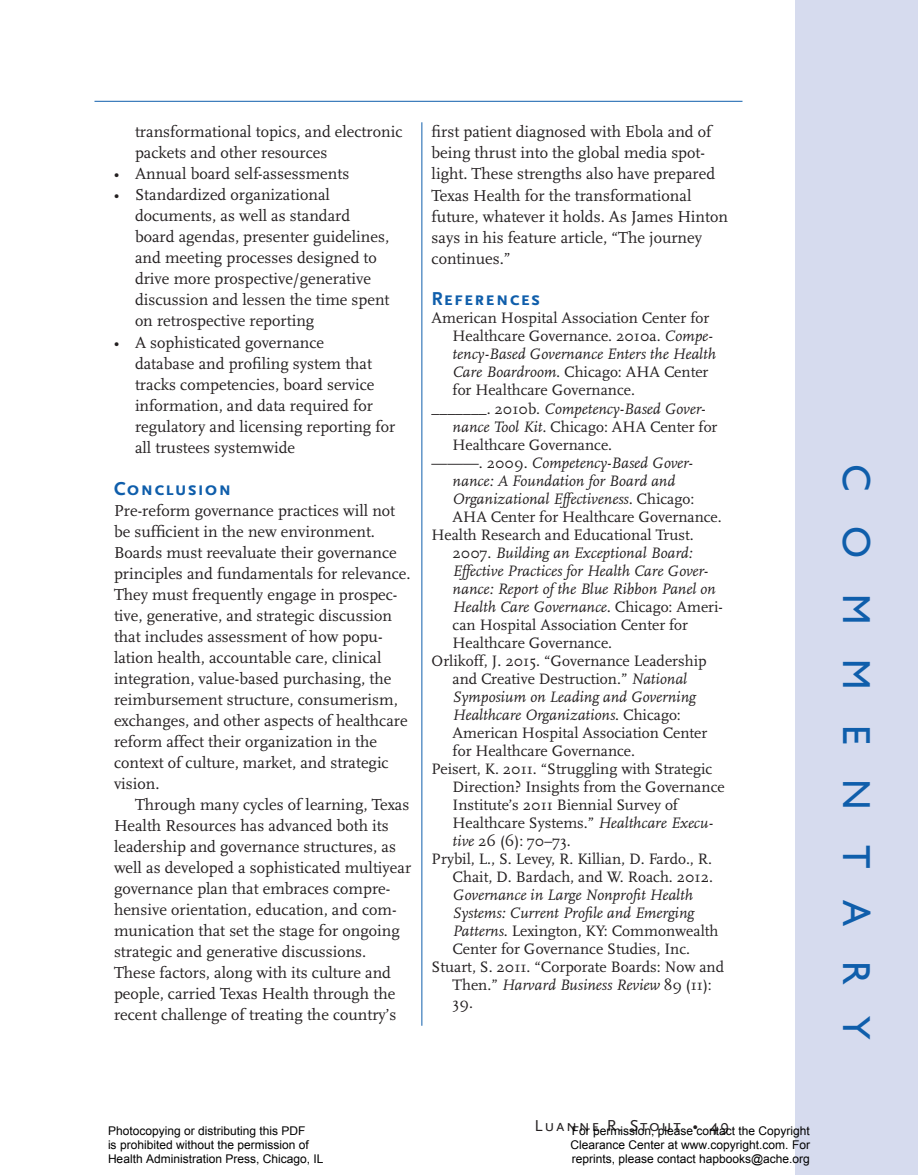
<style>
.page{position:relative;width:918px;height:1175px;background:#fff}
.page>*{position:absolute;margin:0;border:0;box-sizing:border-box;transform-origin:0 0}
.t1{font:39px "Gill Sans";letter-spacing:.9em;color:#0f5eab}
.t2{font:700 19.5px "Scala Sans Caps";letter-spacing:.05em;color:#0f5eab}
.t3{font:16.5px/21px "Scala";color:#231f20}
.t4{font:16.5px "Scala Sans Caps";letter-spacing:.1em;color:#231f20}
.t5{font:15.75px "Scala";color:#231f20}
.t6{font:italic 15.75px "Scala";color:#231f20}
.t7{font:12px/14.4px "Arial";color:#000}
.s1{font-style:italic}
.s2{font-style:normal}
</style>
<div class="page">
<hr style="left:94px;top:101px;width:648px;height:1px;background:#0f5eab">
<div style="left:795px;top:0;width:123px;height:1174px;background:#d6dbee"></div>
<hr style="left:422px;top:122px;width:1px;height:903px;background:#0f5eab">
<p class="t3" style="left:135px;top:122px;width:269px">transformational topics, and electronic packets and other resources</p>
<p class="t3" style="left:114px;top:164px;width:237px">• Annual board self-assessments</p>
<p class="t3" style="left:135px;top:185px;width:256px;text-indent:-21px">• Standardized organizational documents, as well as standard board agendas, presenter guidelines, and meeting processes designed to drive more prospective/generative discussion and lessen the time spent on retrospective reporting</p>
<p class="t3" style="left:135px;top:332px;width:262px;text-indent:-21px">• A sophisticated governance<br>database and profiling system that tracks competencies, board service information, and data required for regulatory and licensing reporting for all trustees systemwide</p>
<p class="t2" style="left:114px;top:477px;width:119px">Conclusion</p>
<p class="t3" style="left:114px;top:500px;width:298px">Pre-reform governance practices will not be sufficient in the new environment.<br>Boards must reevaluate their governance principles and fundamentals for relevance.<br>They must frequently engage in prospec&shy;tive, generative, and strategic discussion that includes assessment of how popu&shy;lation health, accountable care, clinical integration, value-based purchasing, the reimbursement structure, consumerism, exchanges, and other aspects of healthcare reform affect their organization in the context of culture, market, and strategic vision.</p>
<p class="t3" style="left:114px;top:794px;width:299px;text-indent:21px">Through many cycles of learning, Texas Health Resources has advanced both its leadership and governance structures, as well as developed a sophisticated multiyear governance plan that embraces compre&shy;hensive orientation, education, and com&shy;munication that set the stage for ongoing strategic and generative discussions.<br>These factors, along with its culture and people, carried Texas Health through the recent challenge of treating the country’s</p>
<p class="t3" style="left:432px;top:122px;width:298px">first patient diagnosed with Ebola and of being thrust into the global media spot&shy;light. These strengths also have prepared Texas Health for the transformational future, whatever it holds. As James Hinton says in his feature article, “The journey continues.”</p>
<p class="t2" style="left:432px;top:288px;width:110px">References</p>
<p class="t5" style="left:432px;top:310px;width:279px">American Hospital Association Center for</p>
<p class="t5" style="left:453px;top:328px;width:262px">Healthcare Governance. 2010a. <span class="s1">Compe-</span></p>
<p class="t6" style="left:453px;top:346px;width:265px">tency-Based Governance Enters the Health</p>
<p class="t5" style="left:453px;top:364px;width:257px"><span class="s1">Care Boardroom.</span> Chicago: AHA Center</p>
<p class="t5" style="left:453px;top:382px;width:184px">for Healthcare Governance.</p>
<p class="t6" style="left:432px;top:400px;width:275px"><span class="s2">_______. 2010b.</span> Competency-Based Gover-</p>
<p class="t5" style="left:453px;top:418px;width:266px"><span class="s1">nance Tool Kit.</span> Chicago: AHA Center for</p>
<p class="t5" style="left:453px;top:436px;width:161px">Healthcare Governance.</p>
<p class="t6" style="left:432px;top:454px;width:262px"><span class="s2">———. 2009.</span> Competency-Based Gover-</p>
<p class="t6" style="left:453px;top:472px;width:224px">nance: A Foundation for Board and</p>
<p class="t6" style="left:453px;top:490px;width:243px">Organizational Effectiveness. <span class="s2">Chicago:</span></p>
<p class="t5" style="left:453px;top:508px;width:271px">AHA Center for Healthcare Governance.</p>
<p class="t5" style="left:432px;top:526px;width:264px">Health Research and Educational Trust.</p>
<p class="t6" style="left:453px;top:544px;width:241px"><span class="s2">2007.</span> Building an Exceptional Board:</p>
<p class="t6" style="left:453px;top:562px;width:257px">Effective Practices for Health Care Gover-</p>
<p class="t6" style="left:453px;top:580px;width:265px">nance: Report of the Blue Ribbon Panel on</p>
<p class="t6" style="left:453px;top:598px;width:272px">Health Care Governance. <span class="s2">Chicago: Ameri-</span></p>
<p class="t5" style="left:453px;top:616px;width:237px">can Hospital Association Center for</p>
<p class="t5" style="left:453px;top:634px;width:161px">Healthcare Governance.</p>
<p class="t5" style="left:432px;top:652px;width:277px">Orlikoff, J. 2015. “Governance Leadership</p>
<p class="t5" style="left:453px;top:670px;width:236px">and Creative Destruction.” <span class="s1">National</span></p>
<p class="t6" style="left:453px;top:688px;width:245px">Symposium on Leading and Governing</p>
<p class="t6" style="left:453px;top:706px;width:230px">Healthcare Organizations<span class="s2">. Chicago:</span></p>
<p class="t5" style="left:453px;top:724px;width:256px">American Hospital Association Center</p>
<p class="t5" style="left:453px;top:742px;width:184px">for Healthcare Governance.</p>
<p class="t5" style="left:432px;top:760px;width:282px">Peisert, K. 2011. “Struggling with Strategic</p>
<p class="t5" style="left:453px;top:778px;width:274px">Direction? Insights from the Governance</p>
<p class="t5" style="left:453px;top:796px;width:227px">Institute’s 2011 Biennial Survey of</p>
<p class="t5" style="left:453px;top:814px;width:262px">Healthcare Systems.” <span class="s1">Healthcare Execu-</span></p>
<p class="t5" style="left:453px;top:832px;width:120px"><span class="s1">tive</span> 26 (6): 70–73.</p>
<p class="t5" style="left:432px;top:850px;width:282px">Prybil, L., S. Levey, R. Killian, D. Fardo., R.</p>
<p class="t5" style="left:453px;top:868px;width:262px">Chait, D. Bardach, and W. Roach. 2012.</p>
<p class="t6" style="left:453px;top:886px;width:242px">Governance in Large Nonprofit Health</p>
<p class="t6" style="left:453px;top:904px;width:243px">Systems: Current Profile and Emerging</p>
<p class="t5" style="left:453px;top:922px;width:267px"><span class="s1">Patterns</span>. Lexington, KY: Commonwealth</p>
<p class="t5" style="left:453px;top:940px;width:239px">Center for Governance Studies, Inc.</p>
<p class="t5" style="left:432px;top:958px;width:294px">Stuart, S. 2011. “Corporate Boards: Now and</p>
<p class="t6" style="left:453px;top:976px;width:261px"><span class="s2">Then.”</span> Harvard Business Review <span class="s2">89 (11):</span></p>
<p class="t5" style="left:453px;top:994px;width:22px">39.</p>
<p class="t4" style="left:535px;top:1116px;width:196px">Luanne R. Stout • 49</p>
<p class="t7" style="left:108px;top:1123px;width:217px">Photocopying or distributing this PDF<br>is prohibited without the permission of<br>Health Administration Press, Chicago, IL</p>
<p class="t7" style="left:571px;top:1123px;width:241px;text-align:justify">For permission, please contact the Copyright Clearance Center at www.copyright.com. For reprints, please contact hapbooks@ache.org</p>
<h1 class="t1" style="left:879px;top:463px;width:577px;rotate:90deg">COMMENTARY</h1>
</div>
